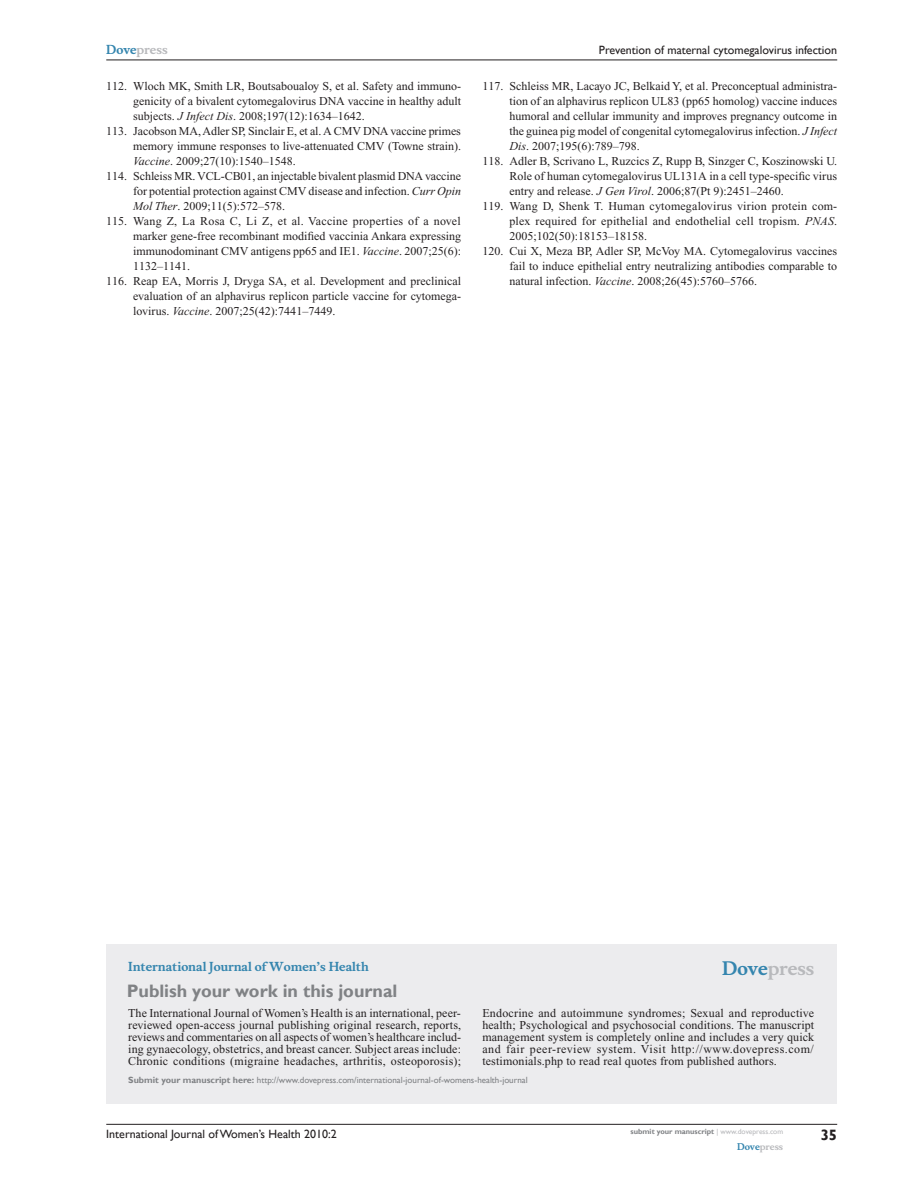
<style>
.page{position:relative;width:918px;height:1188px;background:#fff}
.page>*{position:absolute;margin:0;border:0;box-sizing:border-box;transform-origin:0 0}
.t1{font:700 18px "Gill Sans";color:#808285}
.t2{font:700 18px "Musee";color:#b8b9bc}
.t3{font:700 15px "Gill Sans";color:#231f20}
.t4{font:12px/12px "Times New Roman";color:#231f20;text-align:justify}
.t5{font:12px "Times New Roman";letter-spacing:.02em;color:#231f20}
.t6{font:12px "Gill Sans";color:#231f20}
.t7{font:700 12px "Musee";color:#3485ae}
.t8{font:700 12px "Musee";color:#b8b9bc}
.t9{font:9px "Gill Sans";color:#808285}
.t10{font:700 9px "Musee";color:#b8b9bc}
.t11{font:700 7.5px "Gill Sans";color:#808285}
.s1{color:#3485ae}
.s2{font-style:italic}
.s3{font-weight:700}
.s4{font-weight:400;color:#b8b9bc}
</style>
<div class="page">
<div style="left:106px;top:944px;width:731px;height:159px;background:#ececee"></div>
<hr style="left:106px;top:1124px;width:731px;height:1px;background:#231f20">
<hr style="left:106px;top:60px;width:731px;height:1px;background:#231f20">
<p class="t8" style="left:106px;top:43px;width:63px"><span class="s1">Dove</span>press</p>
<p class="t6" style="left:599px;top:43px;width:240px">Prevention of maternal cytomegalovirus infection</p>
<p class="t4" style="left:106px;top:80px;width:356px">112. Wloch MK, Smith LR, Boutsaboualoy S, et al. Safety and immuno-</p>
<p class="t4" style="left:133px;top:95px;width:329px">genicity of a bivalent cytomegalovirus DNA vaccine in healthy adult</p>
<p class="t4" style="left:133px;top:110px;width:233px">subjects. <span class="s2">J Infect Dis</span>. 2008;197(12):1634–1642.</p>
<p class="t4" style="left:106px;top:125px;width:356px">113. Jacobson MA, Adler SP, Sinclair E, et al. A CMV DNA vaccine primes</p>
<p class="t4" style="left:133px;top:140px;width:329px">memory immune responses to live-attenuated CMV (Towne strain).</p>
<p class="t4" style="left:133px;top:155px;width:164px"><span class="s2">Vaccine</span>. 2009;27(10):1540–1548.</p>
<p class="t4" style="left:106px;top:170px;width:356px">114. Schleiss MR. VCL-CB01, an injectable bivalent plasmid DNA vaccine</p>
<p class="t4" style="left:133px;top:185px;width:329px">for potential protection against CMV disease and infection. <span class="s2">Curr Opin</span></p>
<p class="t4" style="left:133px;top:200px;width:153px"><span class="s2">Mol Ther</span>. 2009;11(5):572–578.</p>
<p class="t5" style="left:106px;top:215px;width:356px">115. Wang Z, La Rosa C, Li Z, et al. Vaccine properties of a novel</p>
<p class="t4" style="left:133px;top:230px;width:329px">marker gene-free recombinant modified vaccinia Ankara expressing</p>
<p class="t4" style="left:133px;top:245px;width:329px">immunodominant CMV antigens pp65 and IE1. <span class="s2">Vaccine</span>. 2007;25(6):</p>
<p class="t4" style="left:133px;top:260px;width:58px">1132–1141.</p>
<p class="t4" style="left:106px;top:275px;width:356px">116. Reap EA, Morris J, Dryga SA, et al. Development and preclinical</p>
<p class="t4" style="left:133px;top:290px;width:329px">evaluation of an alphavirus replicon particle vaccine for cytomega-</p>
<p class="t4" style="left:133px;top:305px;width:204px">lovirus. <span class="s2">Vaccine</span>. 2007;25(42):7441–7449.</p>
<p class="t4" style="left:482px;top:80px;width:356px">117. Schleiss MR, Lacayo JC, Belkaid Y, et al. Preconceptual administra-</p>
<p class="t4" style="left:509px;top:95px;width:329px">tion of an alphavirus replicon UL83 (pp65 homolog) vaccine induces</p>
<p class="t4" style="left:509px;top:110px;width:329px">humoral and cellular immunity and improves pregnancy outcome in</p>
<p class="t4" style="left:509px;top:125px;width:329px">the guinea pig model of congenital cytomegalovirus infection. <span class="s2">J Infect</span></p>
<p class="t4" style="left:509px;top:140px;width:132px"><span class="s2">Dis</span>. 2007;195(6):789–798.</p>
<p class="t4" style="left:482px;top:155px;width:356px">118. Adler B, Scrivano L, Ruzcics Z, Rupp B, Sinzger C, Koszinowski U.</p>
<p class="t4" style="left:509px;top:170px;width:329px">Role of human cytomegalovirus UL131A in a cell type-specific virus</p>
<p class="t4" style="left:509px;top:185px;width:276px">entry and release. <span class="s2">J Gen Virol</span>. 2006;87(Pt 9):2451–2460.</p>
<p class="t5" style="left:482px;top:200px;width:356px">119. Wang D, Shenk T. Human cytomegalovirus virion protein com-</p>
<p class="t5" style="left:509px;top:215px;width:329px">plex required for epithelial and endothelial cell tropism. <span class="s2">PNAS</span>.</p>
<p class="t4" style="left:509px;top:230px;width:139px">2005;102(50):18153–18158.</p>
<p class="t4" style="left:482px;top:245px;width:356px">120. Cui X, Meza BP, Adler SP, McVoy MA. Cytomegalovirus vaccines</p>
<p class="t4" style="left:509px;top:260px;width:329px">fail to induce epithelial entry neutralizing antibodies comparable to</p>
<p class="t4" style="left:509px;top:275px;width:249px">natural infection. <span class="s2">Vaccine</span>. 2008;26(45):5760–5766.</p>
<p class="t7" style="left:128px;top:959px;width:242px">International Journal of Women’s Health</p>
<h1 class="t1" style="left:127px;top:980px;width:272px">Publish your work in this journal</h1>
<h1 class="t2" style="left:722px;top:958px;width:94px"><span class="s1">Dove</span>press</h1>
<p class="t4" style="left:128px;top:1007px;width:334px">The International Journal of Women’s Health is an international, peer&shy;reviewed open-access journal publishing original research, reports, reviews and commentaries on all aspects of women’s healthcare includ&shy;ing gynaecology, obstetrics, and breast cancer. Subject areas include:<br>Chronic conditions (migraine headaches, arthritis, osteoporosis);</p>
<p class="t4" style="left:482px;top:1007px;width:333px">Endocrine and autoimmune syndromes; Sexual and reproductive health; Psychological and psychosocial conditions. The manuscript management system is completely online and includes a very quick and fair peer-review system. Visit http://www.dovepress.com/ testimonials.php to read real quotes from published authors.</p>
<p class="t9" style="left:128px;top:1075px;width:401px"><span class="s3">Submit your manuscript here:</span> http://www.dovepress.com/international-journal-of-womens-health-journal</p>
<p class="t6" style="left:106px;top:1127px;width:232px">International Journal of Women’s Health 2010:2</p>
<p class="t11" style="left:631px;top:1127px;width:154px">submit your manuscript <span class="s4">| www.dovepress.com</span></p>
<p class="t10" style="left:737px;top:1141px;width:48px"><span class="s1">Dove</span>press</p>
<p class="t3" style="left:821px;top:1126px;width:18px">35</p>
</div>
